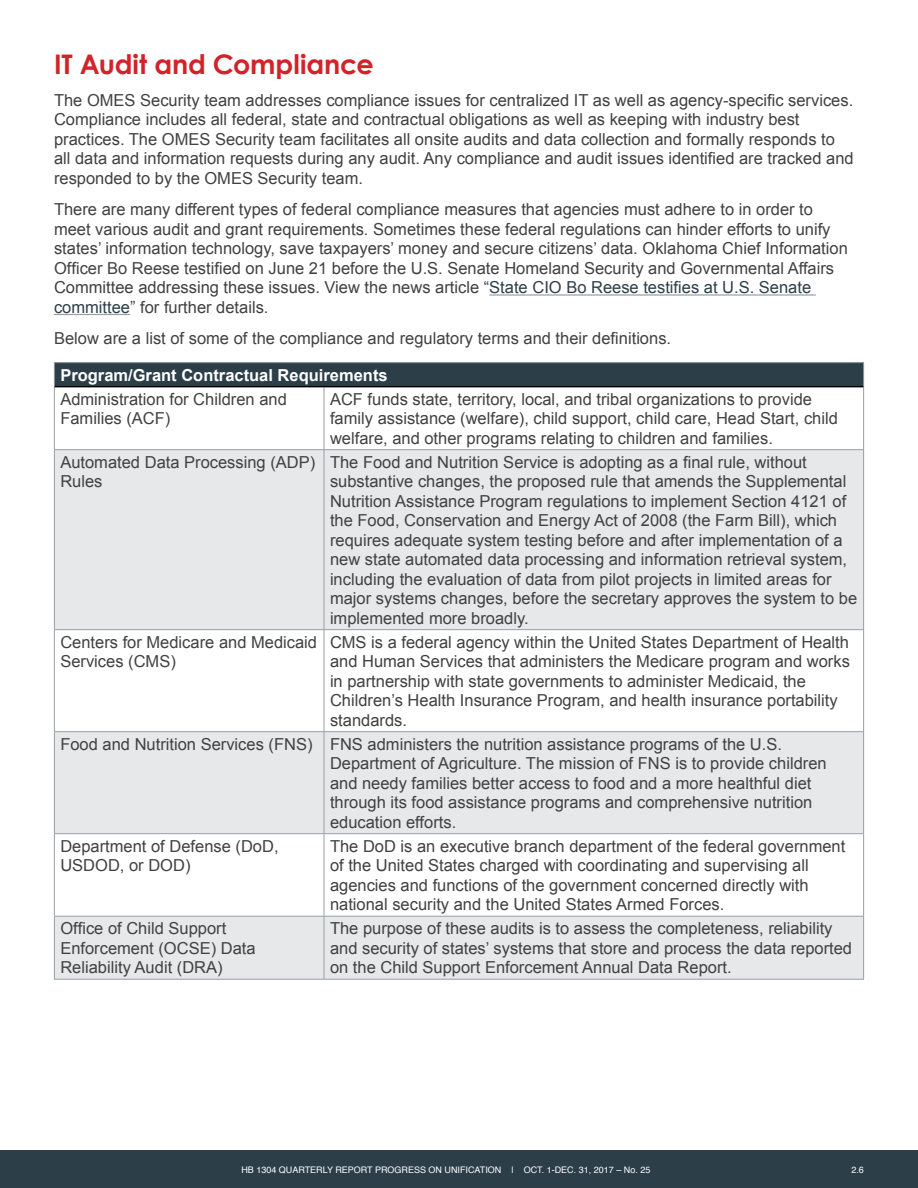
<style>
.page{position:relative;width:918px;height:1188px;background:#fff}
.page>*{position:absolute;margin:0;border:0;box-sizing:border-box;transform-origin:0 0}
.Normal{font:700 27px "Century Gothic";letter-spacing:-.005em;color:#d2232a}
.Normal-2{font:16.5px/19.5px "Arial";color:#414042}
.Table_headers{font:700 16.5px "Arial";color:#fff}
.t1{font:9px "Helvetica";color:#fff}
.s1{color:#2c3f49}
</style>
<div class="page">
<div style="left:0;top:1150px;width:918px;height:38px;background:#2c3f49"></div>
<hr style="left:489px;top:294px;width:327px;height:2px;background:#959fa4">
<hr style="left:54px;top:314px;width:76px;height:1px;background:#959fa4">
<div style="left:54px;top:363px;width:810px;height:24px;background:#2c3f49"></div>
<svg style="left:55px;top:450px;width:808px;height:529px;fill:#e6e8e9"></svg>
<hr style="left:54px;top:362px;width:270px;height:1px;background:#959fa4">
<svg style="left:54px;top:363px;width:1px;height:24px"></svg>
<hr style="left:324px;top:362px;width:540px;height:1px;background:#959fa4">
<svg style="left:863px;top:363px;width:1px;height:24px"></svg>
<hr style="left:54px;top:387px;width:1px;height:62px;background:#959fa4">
<hr style="left:324px;top:387px;width:1px;height:62px;background:#959fa4">
<hr style="left:863px;top:387px;width:1px;height:62px;background:#959fa4">
<hr style="left:54px;top:449px;width:270px;height:1px;background:#959fa4">
<hr style="left:54px;top:450px;width:1px;height:179px;background:#959fa4">
<hr style="left:324px;top:449px;width:540px;height:1px;background:#959fa4">
<hr style="left:324px;top:450px;width:1px;height:179px;background:#959fa4">
<hr style="left:863px;top:450px;width:1px;height:179px;background:#959fa4">
<hr style="left:54px;top:629px;width:270px;height:1px;background:#959fa4">
<hr style="left:54px;top:630px;width:1px;height:101px;background:#959fa4">
<hr style="left:324px;top:629px;width:540px;height:1px;background:#959fa4">
<hr style="left:324px;top:630px;width:1px;height:101px;background:#959fa4">
<hr style="left:863px;top:630px;width:1px;height:101px;background:#959fa4">
<hr style="left:54px;top:731px;width:270px;height:1px;background:#959fa4">
<hr style="left:54px;top:732px;width:1px;height:101px;background:#959fa4">
<hr style="left:324px;top:731px;width:540px;height:1px;background:#959fa4">
<hr style="left:324px;top:732px;width:1px;height:101px;background:#959fa4">
<hr style="left:863px;top:732px;width:1px;height:101px;background:#959fa4">
<hr style="left:54px;top:833px;width:270px;height:1px;background:#959fa4">
<hr style="left:54px;top:834px;width:1px;height:82px;background:#959fa4">
<hr style="left:324px;top:833px;width:540px;height:1px;background:#959fa4">
<hr style="left:324px;top:834px;width:1px;height:82px;background:#959fa4">
<hr style="left:863px;top:834px;width:1px;height:82px;background:#959fa4">
<hr style="left:54px;top:916px;width:270px;height:1px;background:#959fa4">
<hr style="left:54px;top:917px;width:1px;height:62px;background:#959fa4">
<hr style="left:324px;top:916px;width:540px;height:1px;background:#959fa4">
<hr style="left:324px;top:917px;width:1px;height:62px;background:#959fa4">
<hr style="left:863px;top:917px;width:1px;height:62px;background:#959fa4">
<hr style="left:54px;top:979px;width:270px;height:1px;background:#959fa4">
<hr style="left:324px;top:979px;width:540px;height:1px;background:#959fa4">
<hr style="left:55px;top:386px;width:269px;height:1px;background:#000">
<hr style="left:324px;top:386px;width:539px;height:1px;background:#000">
<p class="Normal" style="left:54px;top:47px;width:321px">IT Audit and Compliance</p>
<p class="Normal-2" style="left:54px;top:90px;width:801px">The OMES Security team addresses compliance issues for centralized IT as well as agency-specific services.<br>Compliance includes all federal, state and contractual obligations as well as keeping with industry best practices. The OMES Security team facilitates all onsite audits and data collection and formally responds to all data and information requests during any audit. Any compliance and audit issues identified are tracked and responded to by the OMES Security team.</p>
<p class="Normal-2" style="left:54px;top:200px;width:795px">There are many different types of federal compliance measures that agencies must adhere to in order to meet various audit and grant requirements. Sometimes these federal regulations can hinder efforts to unify states’ information technology, save taxpayers’ money and secure citizens’ data. Oklahoma Chief Information Officer Bo Reese testified on June 21 before the U.S. Senate Homeland Security and Governmental Affairs Committee addressing these issues. View the news article “<span class="s1">State CIO Bo Reese testifies at U.S. Senate committee</span>” for further details.</p>
<p class="Normal-2" style="left:54px;top:329px;width:619px">Below are a list of some of the compliance and regulatory terms and their definitions.</p>
<p class="Table_headers" style="left:60px;top:364px;width:329px">Program/Grant Contractual Requirements</p>
<p class="Normal-2" style="left:60px;top:389px;width:228px">Administration for Children and<br>Families (ACF)</p>
<p class="Normal-2" style="left:330px;top:389px;width:510px">ACF funds state, territory, local, and tribal organizations to provide family assistance (welfare), child support, child care, Head Start, child welfare, and other programs relating to children and families.</p>
<p class="Normal-2" style="left:60px;top:452px;width:256px">Automated Data Processing (ADP)<br>Rules</p>
<p class="Normal-2" style="left:330px;top:452px;width:529px">The Food and Nutrition Service is adopting as a final rule, without substantive changes, the proposed rule that amends the Supplemental Nutrition Assistance Program regulations to implement Section 4121 of the Food, Conservation and Energy Act of 2008 (the Farm Bill), which requires adequate system testing before and after implementation of a new state automated data processing and information retrieval system, including the evaluation of data from pilot projects in limited areas for major systems changes, before the secretary approves the system to be implemented more broadly.</p>
<p class="Normal-2" style="left:60px;top:632px;width:258px">Centers for Medicare and Medicaid<br>Services (CMS)</p>
<p class="Normal-2" style="left:330px;top:632px;width:521px">CMS is a federal agency within the United States Department of Health and Human Services that administers the Medicare program and works in partnership with state governments to administer Medicaid, the Children’s Health Insurance Program, and health insurance portability standards.</p>
<p class="Normal-2" style="left:60px;top:734px;width:254px">Food and Nutrition Services (FNS)</p>
<p class="Normal-2" style="left:330px;top:734px;width:498px">FNS administers the nutrition assistance programs of the U.S.<br>Department of Agriculture. The mission of FNS is to provide children and needy families better access to food and a more healthful diet through its food assistance programs and comprehensive nutrition education efforts.</p>
<p class="Normal-2" style="left:60px;top:836px;width:220px">Department of Defense (DoD,<br>USDOD, or DOD)</p>
<p class="Normal-2" style="left:330px;top:836px;width:517px">The DoD is an executive branch department of the federal government of the United States charged with coordinating and supervising all agencies and functions of the government concerned directly with national security and the United States Armed Forces.</p>
<p class="Normal-2" style="left:60px;top:919px;width:197px">Office of Child Support<br>Enforcement (OCSE) Data<br>Reliability Audit (DRA)</p>
<p class="Normal-2" style="left:330px;top:919px;width:524px">The purpose of these audits is to assess the completeness, reliability and security of states’ systems that store and process the data reported on the Child Support Enforcement Annual Data Report.</p>
<p class="t1" style="left:241px;top:1163px;width:410px">HB 1304 QUARTERLY REPORT PROGRESS ON UNIFICATION | OCT. 1-DEC. 31, 2017 – No. 25</p>
<p class="t1" style="left:851px;top:1163px;width:14px">2.6</p>
</div>
